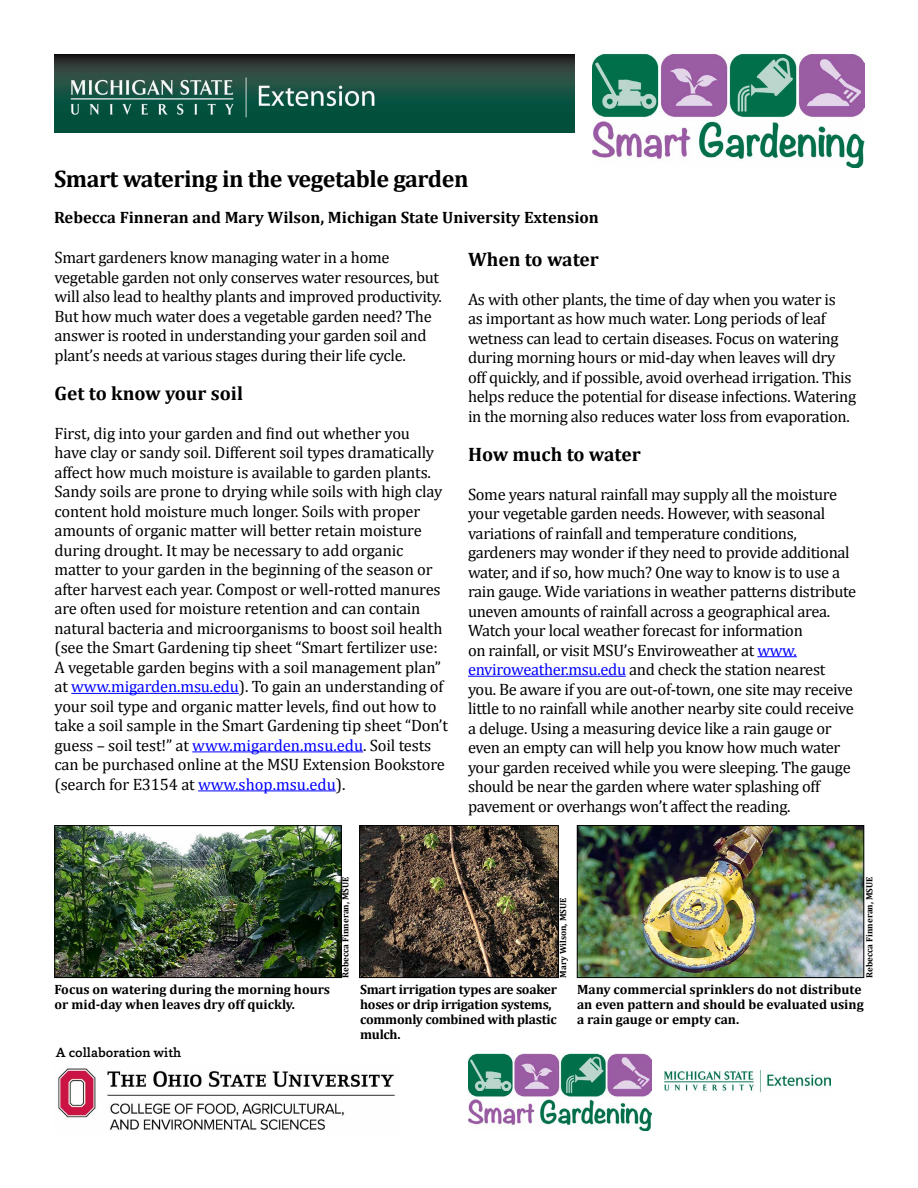
<style>
.page{position:relative;width:918px;height:1188px;background:#fff}
.page>*{position:absolute;margin:0;border:0;box-sizing:border-box;transform-origin:0 0}
.Header_1{font:700 24px "Cambria";letter-spacing:-.02em;color:#000}
.Header_2{font:700 19.5px "Cambria";color:#000}
.Text-regular{font:16.5px/19.5px "Cambria";letter-spacing:-.02em;color:#000}
.Author{font:700 16.5px "Cambria";color:#000}
.Photo_caption{font:700 13.5px/15px "Cambria";color:#000}
.Photo_caption-2{font:700 13.5px/15px "Cambria";letter-spacing:-.02em;color:#000}
.t1{font:500 13.5px "Capita";color:#000}
.Photo_caption-3{font:700 9px "Cambria";color:#000}
.s1{color:#00f}
</style>
<div class="page">
<img style="left:592px;top:51px;width:272px;height:116px">
<img style="left:55px;top:54px;width:520px;height:79px">
<hr style="left:71px;top:693px;width:168px;height:1px;background:#00f">
<hr style="left:192px;top:751px;width:171px;height:1px;background:#00f">
<hr style="left:198px;top:790px;width:138px;height:1px;background:#00f">
<hr style="left:757px;top:656px;width:40px;height:1px;background:#00f">
<hr style="left:468px;top:676px;width:158px;height:1px;background:#00f">
<img style="left:57px;top:827px;width:282px;height:149px">
<div style="left:55px;top:825px;width:286px;height:153px;border:1px solid #000"></div>
<img style="left:579px;top:827px;width:283px;height:149px">
<div style="left:577px;top:825px;width:287px;height:153px;border:1px solid #000"></div>
<img style="left:361px;top:827px;width:196px;height:149px">
<div style="left:359px;top:825px;width:200px;height:153px;border:1px solid #000"></div>
<img style="left:468px;top:1053px;width:184px;height:77px">
<img style="left:664px;top:1070px;width:167px;height:23px">
<img style="left:58px;top:1068px;width:337px;height:62px">
<p class="Header_1" style="left:54px;top:162px;width:416px">Smart watering in the vegetable garden</p>
<p class="Author" style="left:54px;top:206px;width:546px">Rebecca Finneran and Mary Wilson, Michigan State University Extension</p>
<p class="Text-regular" style="left:55px;top:248px;width:389px">Smart gardeners know managing water in a home vegetable garden not only conserves water resources, but will also lead to healthy plants and improved productivity.<br>But how much water does a vegetable garden need? The answer is rooted in understanding your garden soil and plant’s needs at various stages during their life cycle.</p>
<p class="Header_2" style="left:55px;top:379px;width:190px">Get to know your soil</p>
<p class="Text-regular" style="left:55px;top:423px;width:395px">First, dig into your garden and find out whether you<br>have clay or sandy soil. Different soil types dramatically affect how much moisture is available to garden plants.<br>Sandy soils are prone to drying while soils with high clay content hold moisture much longer. Soils with proper amounts of organic matter will better retain moisture during drought. It may be necessary to add organic matter to your garden in the beginning of the season or after harvest each year. Compost or well-rotted manures are often used for moisture retention and can contain natural bacteria and microorganisms to boost soil health (see the Smart Gardening tip sheet “Smart fertilizer use:<br>A vegetable garden begins with a soil management plan” at <span class="s1">www.migarden.msu.edu</span>). To gain an understanding of your soil type and organic matter levels, find out how to take a soil sample in the Smart Gardening tip sheet “Don’t guess – soil test!” at <span class="s1">www.migarden.msu.edu</span>. Soil tests can be purchased online at the MSU Extension Bookstore (search for E3154 at <span class="s1">www.shop.msu.edu</span>).</p>
<p class="Header_2" style="left:468px;top:245px;width:132px">When to water</p>
<p class="Text-regular" style="left:468px;top:289px;width:390px">As with other plants, the time of day when you water is<br>as important as how much water. Long periods of leaf wetness can lead to certain diseases. Focus on watering during morning hours or mid-day when leaves will dry off quickly, and if possible, avoid overhead irrigation. This helps reduce the potential for disease infections. Watering in the morning also reduces water loss from evaporation.</p>
<p class="Header_2" style="left:468px;top:440px;width:174px">How much to water</p>
<p class="Text-regular" style="left:468px;top:484px;width:390px">Some years natural rainfall may supply all the moisture your vegetable garden needs. However, with seasonal variations of rainfall and temperature conditions, gardeners may wonder if they need to provide additional water, and if so, how much? One way to know is to use a rain gauge. Wide variations in weather patterns distribute uneven amounts of rainfall across a geographical area.<br>Watch your local weather forecast for information<br>on rainfall, or visit MSU’s Enviroweather at <span class="s1">www. enviroweather.msu.edu</span> and check the station nearest you. Be aware if you are out-of-town, one site may receive little to no rainfall while another nearby site could receive a deluge. Using a measuring device like a rain gauge or even an empty can will help you know how much water your garden received while you were sleeping. The gauge should be near the garden where water splashing off pavement or overhangs won’t affect the reading.</p>
<p class="Photo_caption-3" style="left:339px;top:978px;width:103px;rotate:-90deg">Rebecca Finneran, MSUE</p>
<p class="Photo_caption-3" style="left:557px;top:978px;width:81px;rotate:-90deg">Mary Wilson, MSUE</p>
<p class="Photo_caption-3" style="left:863px;top:978px;width:103px;rotate:-90deg">Rebecca Finneran, MSUE</p>
<p class="Photo_caption" style="left:55px;top:982px;width:277px">Focus on watering during the morning hours or mid-day when leaves dry off quickly.</p>
<p class="Photo_caption" style="left:577px;top:982px;width:288px">Many commercial sprinklers do not distribute an even pattern and should be evaluated using a rain gauge or empty can.</p>
<p class="Photo_caption-2" style="left:360px;top:982px;width:198px">Smart irrigation types are soaker hoses or drip irrigation systems, commonly combined with plastic mulch.</p>
<p class="t1" style="left:56px;top:1044px;width:127px">A collaboration with</p>
</div>
